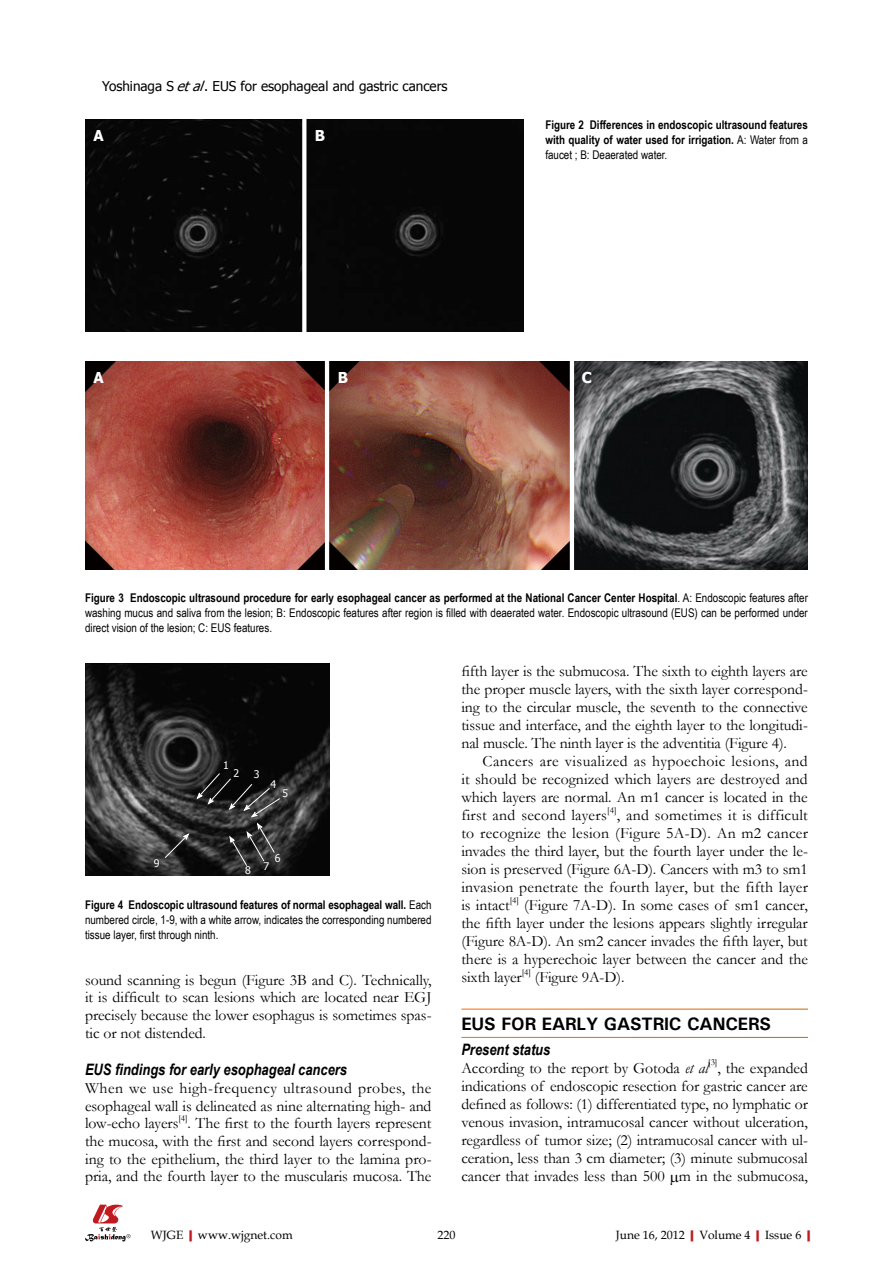
<style>
.page{position:relative;width:893px;height:1263px;background:#fff}
.page>*{position:absolute;margin:0;border:0;box-sizing:border-box;transform-origin:0 0}
.t1{font:700 18px "Univers";letter-spacing:-.01em;color:#000}
.t2{font:15.75px/18px "Garamond";letter-spacing:-.005em;color:#000;text-align:justify}
.t3{font:italic 700 15.75px "Arial Narrow";color:#000}
.t4{font:700 15px "Tahoma";color:#fff}
.t5{font:13.5px "Tahoma";color:#000}
.t6{font:12px/15px "Arial Narrow";color:#000;text-align:justify}
.t7{font:700 12px/15px "Arial Narrow";color:#000;text-align:justify}
.t8{font:12px "Book Antiqua";color:#000}
.t9{font:10.5px "Tahoma";color:#fff}
.t10{font:9.15px "Garamond";color:#000}
.s1{font-style:italic}
.s2{font-weight:400}
.s3{font-weight:700}
.s4{font-weight:700;color:#c01920}
</style>
<div class="page">
<svg style="left:85px;top:1204px;width:46px;height:37px"></svg>
<div style="left:85px;top:119px;width:439px;height:212px;background:#060606"></div>
<img style="left:85px;top:361px;width:723px;height:208px">
<img style="left:85px;top:663px;width:244px;height:213px">
<svg style="left:197px;top:773px;width:83px;height:44px;background:#2e2e2e"></svg>
<svg style="left:229px;top:823px;width:46px;height:43px;background:#3d3d3d"></svg>
<svg style="left:164px;top:833px;width:25px;height:25px"></svg>
<svg style="left:302px;top:119px;width:4px;height:213px"></svg>
<hr style="left:325px;top:354px;width:4px;height:217px;background:#fff">
<hr style="left:570px;top:354px;width:4px;height:217px;background:#fff">
<p class="t5" style="left:102px;top:77px;width:347px">Yoshinaga S <span class="s1">etal</span>. EUS for esophageal and gastric cancers</p>
<p class="t4" style="left:94px;top:125px;width:12px">A</p>
<p class="t4" style="left:315px;top:125px;width:12px">B</p>
<p class="t7" style="left:545px;top:117px;width:264px">Figure 2 Differences in endoscopic ultrasound features with quality of water used for irrigation. <span class="s2">A: Water from a faucet ; B: Deaerated water.</span></p>
<p class="t4" style="left:94px;top:367px;width:12px">A</p>
<p class="t4" style="left:338px;top:367px;width:12px">B</p>
<p class="t4" style="left:582px;top:367px;width:12px">C</p>
<p class="t6" style="left:85px;top:590px;width:724px"><span class="s3">Figure 3 Endoscopic ultrasound procedure for early esophageal cancer as performed at the National Cancer Center Hospital</span>. A: Endoscopic features after washing mucus and saliva from the lesion; B: Endoscopic features after region is filled with deaerated water. Endoscopic ultrasound (EUS) can be performed under direct vision of the lesion; C: EUS features.</p>
<p class="t9" style="left:154px;top:856px;width:7px">9</p>
<p class="t9" style="left:223px;top:758px;width:7px">1</p>
<p class="t9" style="left:234px;top:766px;width:7px">2</p>
<p class="t9" style="left:254px;top:767px;width:7px">3</p>
<p class="t9" style="left:271px;top:777px;width:7px">4</p>
<p class="t9" style="left:283px;top:786px;width:7px">5</p>
<p class="t9" style="left:245px;top:863px;width:7px">8</p>
<p class="t9" style="left:275px;top:851px;width:7px">6</p>
<p class="t9" style="left:264px;top:859px;width:7px">7</p>
<p class="t6" style="left:85px;top:896px;width:348px"><span class="s3">Figure 4 Endoscopic ultrasound features of normal esophageal wall.</span> Each numbered circle, 1-9, with a white arrow, indicates the corresponding numbered tissue layer, first through ninth.</p>
<p class="t2" style="left:85px;top:970px;width:348px">sound scanning is begun (Figure 3B and C). Technically, it is difficult to scan lesions which are located near EGJ precisely because the lower esophagus is sometimes spas&shy;tic or not distended.</p>
<p class="t3" style="left:85px;top:1057px;width:264px">EUS findings for early esophageal cancers</p>
<p class="t2" style="left:85px;top:1079px;width:348px">When we use high-frequency ultrasound probes, the esophageal wall is delineated as nine alternating high- and low-echo layers</p>
<p class="t10" style="left:178px;top:1112px;width:11px">[4]</p>
<p class="t2" style="left:85px;top:1114px;width:348px;text-indent:103px">. The first to the fourth layers represent the mucosa, with the first and second layers correspond&shy;ing to the epithelium, the third layer to the lamina pro&shy;pria, and the fourth layer to the muscularis mucosa. The</p>
<p class="t2" style="left:461px;top:662px;width:348px">fifth layer is the submucosa. The sixth to eighth layers are the proper muscle layers, with the sixth layer correspond&shy;ing to the circular muscle, the seventh to the connective tissue and interface, and the eighth layer to the longitudi&shy;nal muscle. The ninth layer is the adventitia (Figure 4).</p>
<p class="t2" style="left:461px;top:752px;width:348px;text-indent:21px">Cancers are visualized as hypoechoic lesions, and it should be recognized which layers are destroyed and which layers are normal. An m1 cancer is located in the first and second layers</p>
<p class="t10" style="left:607px;top:804px;width:11px">[4]</p>
<p class="t2" style="left:461px;top:806px;width:348px;text-indent:155px">, and sometimes it is difficult to recognize the lesion (Figure 5A-D). An m2 cancer invades the third layer, but the fourth layer under the le&shy;sion is preserved (Figure 6A-D). Cancers with m3 to sm1 invasion penetrate the fourth layer, but the fifth layer is intact</p>
<p class="t10" style="left:510px;top:894px;width:11px">[4]</p>
<p class="t2" style="left:461px;top:896px;width:348px;text-indent:63px">(Figure 7A-D). In some cases of sm1 cancer, the fifth layer under the lesions appears slightly irregular (Figure 8A-D). An sm2 cancer invades the fifth layer, but there is a hyperechoic layer between the cancer and the sixth layer</p>
<p class="t10" style="left:522px;top:966px;width:11px">[4]</p>
<p class="t2" style="left:535px;top:968px;width:91px">(Figure 9A-D).</p>
<p class="t1" style="left:461px;top:1012px;width:311px">EUS FOR EARLY GASTRIC CANCERS</p>
<p class="t3" style="left:461px;top:1037px;width:91px">Present status</p>
<p class="t2" style="left:461px;top:1059px;width:248px">According to the report by Gotoda <span class="s1">et al</span></p>
<p class="t10" style="left:708px;top:1056px;width:11px">[3]</p>
<p class="t2" style="left:461px;top:1059px;width:348px;text-indent:256px">, the expanded indications of endoscopic resection for gastric cancer are defined as follows: (1) differentiated type, no lymphatic or venous invasion, intramucosal cancer without ulceration, regardless of tumor size; (2) intramucosal cancer with ul&shy;ceration, less than 3 cm diameter; (3) minute submucosal cancer that invades less than 500 m in the submucosa,</p>
<p class="t8" style="left:151px;top:1226px;width:143px">WJGE<span class="s4">|</span>www.wjgnet.com</p>
<p class="t8" style="left:437px;top:1226px;width:19px">220</p>
<p class="t8" style="left:616px;top:1226px;width:202px">June 16, 2012<span class="s4">|</span>Volume 4<span class="s4">|</span>Issue 6<span class="s4">|</span></p>
</div>
